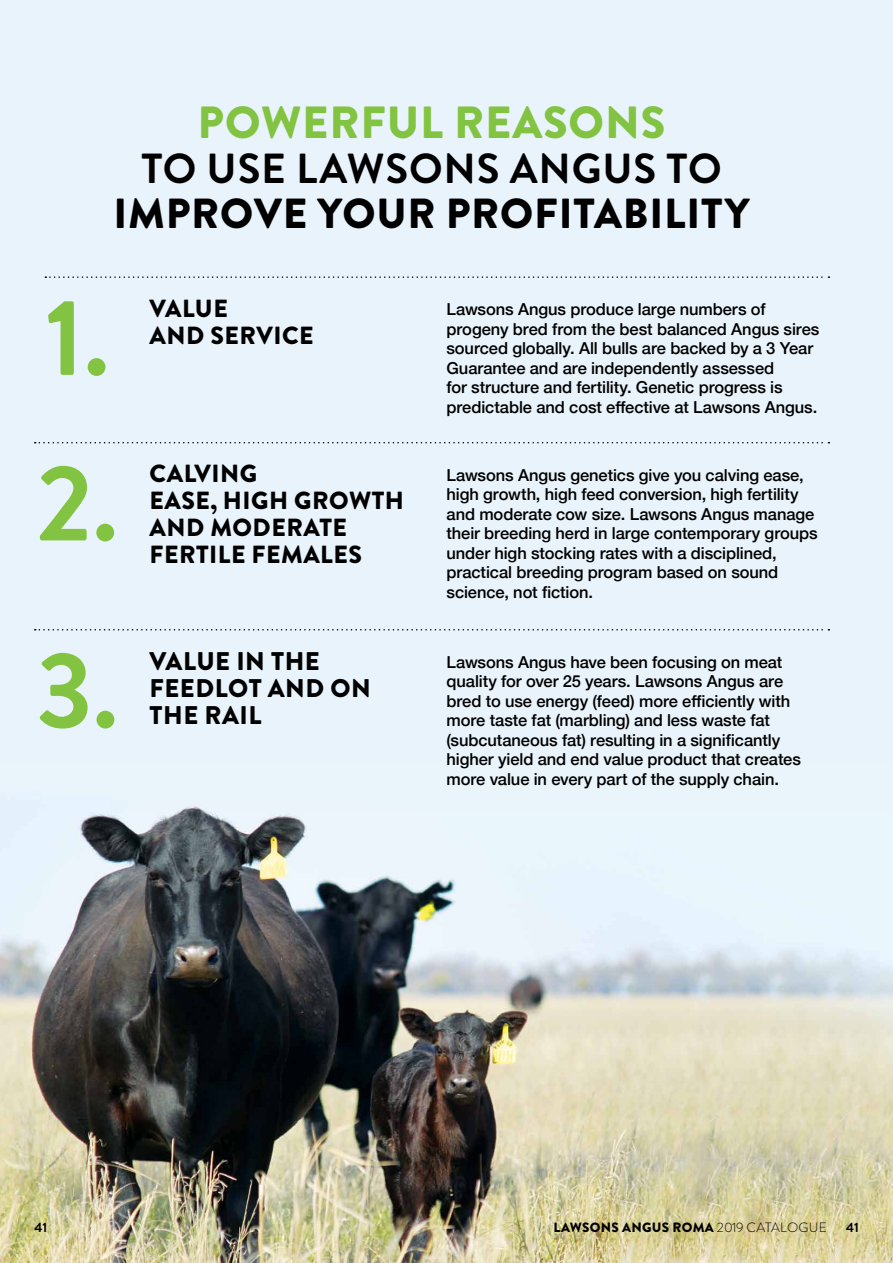
<style>
.page{position:relative;width:893px;height:1263px;background:#fff}
.page>*{position:absolute;margin:0;border:0;box-sizing:border-box;transform-origin:0 0}
.t1{font:700 108.15px/165.6px "Brandon Grotesque";color:#82c341}
.t2{font:900 45px "Brandon Grotesque";letter-spacing:.02em;color:#82c341}
.t3{font:900 42px "Brandon Grotesque";letter-spacing:.02em;color:#000}
.t4{font:700 42px "Brandon Grotesque";letter-spacing:.02em;color:#000}
.t5{font:900 25.5px/27px "Brandon Grotesque";letter-spacing:.02em;color:#000}
.t6{font:900 24.75px/27px "Brandon Grotesque";letter-spacing:.02em;color:#000}
.t7{font:500 16.5px/19.5px "Helvetica Neue";letter-spacing:-.005em;color:#000}
.t8{font:900 13.5px "Brandon Grotesque";letter-spacing:.02em;color:#000}
.t9{font:700 13.5px "Brandon Grotesque";color:#000}
.s1{font-weight:300}
</style>
<div class="page">
<div style="left:0;top:0;width:893px;height:1150px;background:#e9f3fb"></div>
<img style="left:0;top:806px;width:893px;height:457px">
<svg style="left:35px;top:442px;width:794px;height:1px"></svg>
<svg style="left:45px;top:276px;width:784px;height:2px"></svg>
<svg style="left:35px;top:629px;width:794px;height:1px"></svg>
<h2 class="t2" style="left:198px;top:90px;width:469px">POWERFUL REASONS</h2>
<h3 class="t4" style="left:141px;top:139px;width:582px">TO USE LAWSONS ANGUS TO</h3>
<h3 class="t3" style="left:113px;top:184px;width:638px">IMPROVE YOUR PROFITABILITY</h3>
<h1 class="t1" style="left:37px;top:256px;width:83px">1.<br>2.</h1>
<h3 class="t6" style="left:150px;top:295px;width:166px">VALUE<br>AND SERVICE</h3>
<h3 class="t6" style="left:150px;top:460px;width:256px">CALVING<br>EASE, HIGH GROWTH<br>AND MODERATE<br>FERTILE FEMALES</h3>
<h1 class="t1" style="left:36px;top:609px;width:83px">3.</h1>
<h3 class="t5" style="left:150px;top:648px;width:223px">VALUE IN THE<br>FEEDLOT AND ON<br>THE RAIL</h3>
<p class="t7" style="left:446px;top:298px;width:374px">Lawsons Angus produce large numbers of progeny bred from the best balanced Angus sires sourced globally. All bulls are backed by a 3 Year Guarantee and are independently assessed<br>for structure and fertility. Genetic progress is predictable and cost effective at Lawsons Angus.</p>
<p class="t7" style="left:446px;top:464px;width:373px">Lawsons Angus genetics give you calving ease, high growth, high feed conversion, high fertility and moderate cow size. Lawsons Angus manage their breeding herd in large contemporary groups under high stocking rates with a disciplined, practical breeding program based on sound science, not fiction.</p>
<p class="t7" style="left:446px;top:651px;width:356px">Lawsons Angus have been focusing on meat quality for over 25 years. Lawsons Angus are bred to use energy (feed) more efficiently with more taste fat (marbling) and less waste fat (subcutaneous fat) resulting in a significantly higher yield and end value product that creates more value in every part of the supply chain.</p>
<p class="t9" style="left:35px;top:1218px;width:14px">41</p>
<p class="t8" style="left:553px;top:1218px;width:275px">LAWSONS ANGUS ROMA <span class="s1">2019 CATALOGUE</span></p>
<p class="t9" style="left:846px;top:1218px;width:14px">41</p>
</div>
